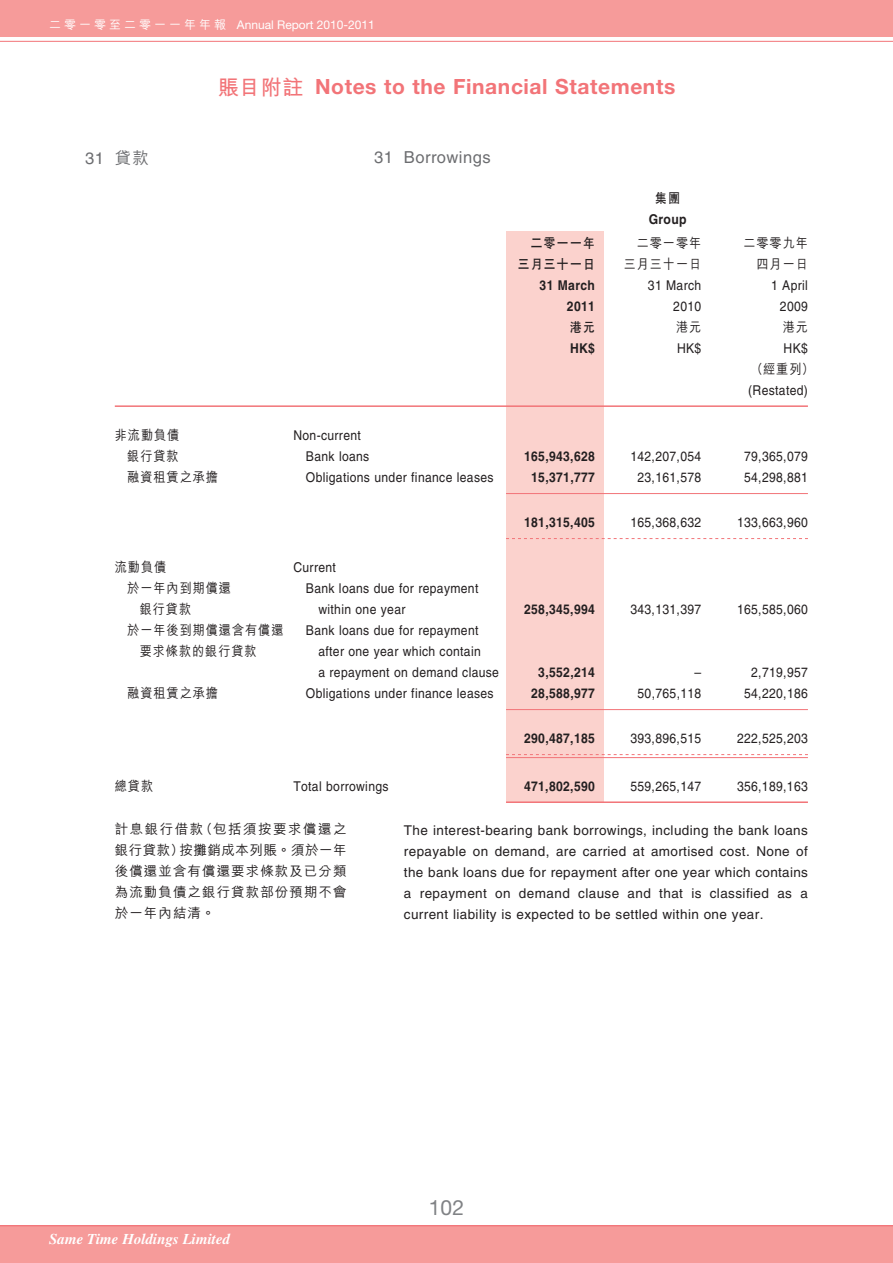
<style>
.page{position:relative;width:893px;height:1263px;background:#fff}
.page>*{position:absolute;margin:0;border:0;box-sizing:border-box;transform-origin:0 0}
.t1{font:700 21px "Helvetica Neue LT Std";letter-spacing:.03em;color:#f27478}
.t2{font:21px "Helvetica Neue LT Std";color:#808285}
.t3{font:16.5px "Helvetica LT Std";letter-spacing:.03em;color:#6c6d70}
.t4{font:italic 700 15px "Times LT Std";color:#fff}
.t5{font:13.5px/21px "Helvetica LT Std";letter-spacing:.03em;color:#231f20;scale:.9 1}
.t6{font:13.5px/21px "Helvetica LT Std";letter-spacing:.03em;color:#231f20;text-align:justify}
.t7{font:700 13.5px "Helvetica LT Std";letter-spacing:.03em;color:#231f20;scale:.9 1}
.t8{font:13.5px "M Hei HK Medium B5 pc H";letter-spacing:.08em;color:#231f20;scale:.9 1}
.t9{font:13.5px/21px "M Hei HK Medium B5 pc H";letter-spacing:.08em;color:#231f20;text-align:justify}
.t10{font:13.5px "C Hei 2 HK Bold B5 pc H";letter-spacing:.08em;color:#231f20;scale:.9 1}
.t11{font:12px "Helvetica Neue LT Std";color:#fff}
.s1{font-family:"M Hei HK Medium B5 pc H"}
.s2{font-family:"M Hei HK Bold B5 pc H";font-weight:400}
</style>
<div class="page">
<div style="left:0;top:0;width:893px;height:36px;background:#f69b9a"></div>
<hr style="left:0;top:41px;width:893px;height:1px;background:#f27478">
<div style="left:0;top:1225px;width:893px;height:38px;background:#f69b9a"></div>
<hr style="left:0;top:1225px;width:893px;height:1px;background:#f27478">
<div style="left:506px;top:232px;width:98px;height:570px;background:#fbd2cd"></div>
<hr style="left:115px;top:405px;width:693px;height:2px;background:#f27478">
<hr style="left:506px;top:493px;width:302px;height:1px;background:#f27478">
<svg style="left:506px;top:538px;width:302px;height:1px"></svg>
<hr style="left:506px;top:709px;width:302px;height:1px;background:#f27478">
<svg style="left:506px;top:754px;width:302px;height:1px"></svg>
<hr style="left:506px;top:757px;width:302px;height:1px;background:#f27478">
<hr style="left:506px;top:801px;width:302px;height:2px;background:#f27478">
<p class="t11" style="left:49px;top:17px;width:327px"><span class="s1">二零一零至二零一一年年報</span> Annual Report 2010-2011</p>
<p class="t3" style="left:85px;top:151px;width:66px">31 <span class="s1">貸款</span></p>
<h1 class="t1" style="left:218px;top:79px;width:459px"><span class="s2">賬目附註</span> Notes to the Financial Statements</h1>
<p class="t3" style="left:374px;top:150px;width:118px">31 Borrowings</p>
<p class="t10" style="left:655px;top:193px;width:30px">集團</p>
<p class="t7" style="left:649px;top:214px;width:44px">Group</p>
<p class="t10" style="left:530px;top:238px;width:73px">二零一一年</p>
<p class="t8" style="left:637px;top:238px;width:73px">二零一零年</p>
<p class="t8" style="left:743px;top:238px;width:73px">二零零九年</p>
<p class="t10" style="left:517px;top:259px;width:88px">三月三十一日</p>
<p class="t8" style="left:624px;top:259px;width:88px">三月三十一日</p>
<p class="t8" style="left:756px;top:259px;width:59px">四月一日</p>
<p class="t7" style="left:540px;top:280px;width:63px">31 March</p>
<p class="t5" style="left:648px;top:276px;width:61px">31 March</p>
<p class="t5" style="left:771px;top:276px;width:42px">1 April</p>
<p class="t7" style="left:567px;top:301px;width:33px">2011</p>
<p class="t5" style="left:673px;top:297px;width:33px">2010</p>
<p class="t5" style="left:780px;top:297px;width:33px">2009</p>
<p class="t10" style="left:570px;top:322px;width:30px">港元</p>
<p class="t8" style="left:676px;top:322px;width:30px">港元</p>
<p class="t8" style="left:783px;top:322px;width:30px">港元</p>
<p class="t7" style="left:570px;top:343px;width:29px">HK$</p>
<p class="t5" style="left:677px;top:339px;width:29px">HK$</p>
<p class="t5" style="left:784px;top:339px;width:29px">HK$</p>
<p class="t8" style="left:751px;top:364px;width:72px">（經重列）</p>
<p class="t5" style="left:748px;top:381px;width:68px">(Restated)</p>
<p class="t8" style="left:115px;top:430px;width:73px">非流動負債</p>
<p class="t5" style="left:293px;top:426px;width:77px">Non-current</p>
<p class="t8" style="left:127px;top:451px;width:59px">銀行貸款</p>
<p class="t5" style="left:306px;top:447px;width:72px">Bank loans</p>
<p class="t7" style="left:524px;top:451px;width:80px">165,943,628</p>
<p class="t5" style="left:630px;top:447px;width:80px">142,207,054</p>
<p class="t5" style="left:744px;top:447px;width:72px">79,365,079</p>
<p class="t8" style="left:127px;top:472px;width:102px">融資租賃之承擔</p>
<p class="t5" style="left:306px;top:468px;width:210px">Obligations under finance leases</p>
<p class="t7" style="left:531px;top:472px;width:72px">15,371,777</p>
<p class="t5" style="left:637px;top:468px;width:72px">23,161,578</p>
<p class="t5" style="left:744px;top:468px;width:72px">54,298,881</p>
<p class="t7" style="left:524px;top:517px;width:80px">181,315,405</p>
<p class="t5" style="left:630px;top:513px;width:80px">165,368,632</p>
<p class="t5" style="left:737px;top:513px;width:80px">133,663,960</p>
<p class="t8" style="left:115px;top:562px;width:59px">流動負債</p>
<p class="t5" style="left:293px;top:558px;width:49px">Current</p>
<p class="t8" style="left:127px;top:583px;width:117px">於一年內到期償還</p>
<p class="t5" style="left:306px;top:579px;width:193px">Bank loans due for repayment</p>
<p class="t8" style="left:140px;top:604px;width:59px">銀行貸款</p>
<p class="t5" style="left:318px;top:600px;width:98px">within one year</p>
<p class="t7" style="left:524px;top:604px;width:80px">258,345,994</p>
<p class="t5" style="left:630px;top:600px;width:80px">343,131,397</p>
<p class="t5" style="left:737px;top:600px;width:80px">165,585,060</p>
<p class="t8" style="left:127px;top:625px;width:175px">於一年後到期償還含有償還</p>
<p class="t5" style="left:306px;top:621px;width:193px">Bank loans due for repayment</p>
<p class="t8" style="left:140px;top:646px;width:131px">要求條款的銀行貸款</p>
<p class="t5" style="left:318px;top:642px;width:202px">after one year which contain<br>a repayment on demand clause</p>
<p class="t7" style="left:538px;top:667px;width:65px">3,552,214</p>
<p class="t5" style="left:694px;top:663px;width:9px">–</p>
<p class="t5" style="left:751px;top:663px;width:65px">2,719,957</p>
<p class="t8" style="left:127px;top:688px;width:102px">融資租賃之承擔</p>
<p class="t5" style="left:306px;top:684px;width:210px">Obligations under finance leases</p>
<p class="t7" style="left:531px;top:688px;width:72px">28,588,977</p>
<p class="t5" style="left:637px;top:684px;width:72px">50,765,118</p>
<p class="t5" style="left:744px;top:684px;width:72px">54,220,186</p>
<p class="t7" style="left:524px;top:733px;width:80px">290,487,185</p>
<p class="t5" style="left:630px;top:729px;width:80px">393,896,515</p>
<p class="t5" style="left:737px;top:729px;width:80px">222,525,203</p>
<p class="t8" style="left:115px;top:781px;width:44px">總貸款</p>
<p class="t5" style="left:293px;top:777px;width:107px">Total borrowings</p>
<p class="t7" style="left:524px;top:781px;width:80px">471,802,590</p>
<p class="t5" style="left:630px;top:777px;width:80px">559,265,147</p>
<p class="t5" style="left:737px;top:777px;width:80px">356,189,163</p>
<p class="t6" style="left:404px;top:821px;width:406px">The interest-bearing bank borrowings, including the bank loans repayable on demand, are carried at amortised cost. None of the bank loans due for repayment after one year which contains a repayment on demand clause and that is classified as a current liability is expected to be settled within one year.</p>
<p class="t9" style="left:115px;top:820px;width:233px">計息銀行借款（包括須按要求償還之銀行貸款）按攤銷成本列賬。須於一年後償還並含有償還要求條款及已分類為流動負債之銀行貸款部份預期不會於一年內結清。</p>
<p class="t4" style="left:49px;top:1232px;width:182px">Same Time Holdings Limited</p>
<h1 class="t2" style="left:429px;top:1196px;width:37px">102</h1>
</div>
